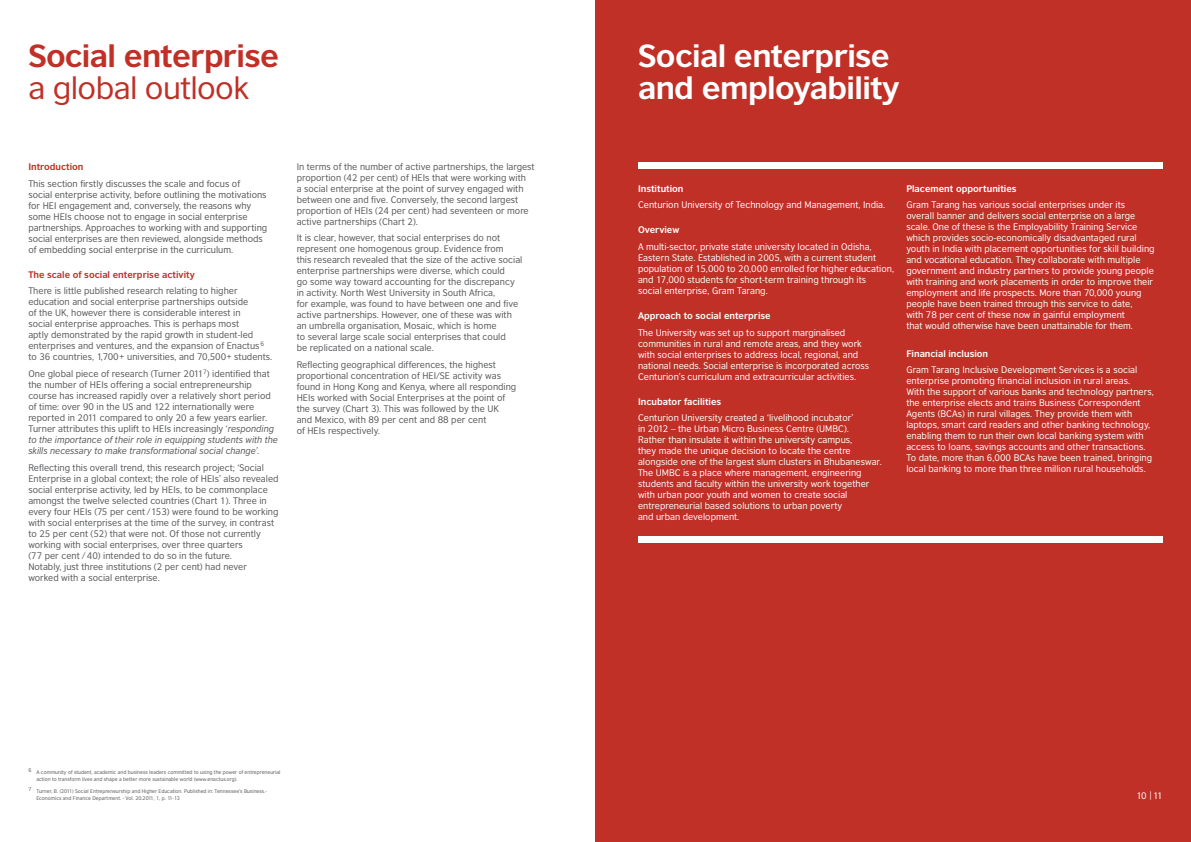
<style>
.page{position:relative;width:1191px;height:842px;background:#fff}
.page>*{position:absolute;margin:0;border:0;box-sizing:border-box;transform-origin:0 0}
.t1{font:700 30px/32px "British Council Sans";letter-spacing:-.02em;color:#fff;scale:1.04 1}
.t2{font:700 30px "British Council Sans";letter-spacing:-.02em;color:#c03027;scale:1.04 1}
.t3{font:30px "British Council Sans";letter-spacing:-.02em;color:#c03027;scale:1.04 1}
.t4{font:9px/11px "British Council Sans";color:#58595b}
.t5{font:9px/11px "British Council Sans";color:#fff}
.t6{font:9px/11px "British Council Sans";color:#565759}
.t7{font:700 9px "British Council Sans";color:#fff}
.t8{font:700 9px "British Council Sans";color:#c03027}
.t9{font:5px/6.5px "British Council Sans";color:#58595b}
.s1{font-style:italic}
</style>
<div class="page">
<div style="left:595px;top:0;width:596px;height:842px;background:#c03027"></div>
<div style="left:638px;top:163px;width:524px;height:6px;background:#fff"></div>
<div style="left:638px;top:536px;width:524px;height:7px;background:#fff"></div>
<h1 class="t2" style="left:28px;top:37px;width:242px">Social enterprise</h1>
<h1 class="t3" style="left:28px;top:70px;width:214px">a global outlook</h1>
<p class="t8" style="left:28px;top:161px;width:57px">Introduction</p>
<p class="t6" style="left:28px;top:178px;width:240px">This section firstly discusses the scale and focus of<br>social enterprise activity, before outlining the motivations for HEI engagement and, conversely, the reasons why some HEIs choose not to engage in social enterprise partnerships. Approaches to working with and supporting social enterprises are then reviewed, alongside methods of embedding social enterprise in the curriculum.</p>
<p class="t8" style="left:28px;top:269px;width:168px">The scale of social enterprise activity</p>
<p class="t4" style="left:28px;top:285px;width:245px">There is little published research relating to higher education and social enterprise partnerships outside<br>of the UK, however there is considerable interest in<br>social enterprise approaches. This is perhaps most<br>aptly demonstrated by the rapid growth in student-led enterprises and ventures, and the expansion of Enactus <sup>6 </sup>to 36 countries, 1,700+ universities, and 70,500+ students.</p>
<p class="t4" style="left:28px;top:368px;width:251px">One global piece of research (Turner 2011<sup>7</sup>) identified that the number of HEIs offering a social entrepreneurship course has increased rapidly over a relatively short period of time: over 90 in the US and 122 internationally were reported in 2011 compared to only 20 a few years earlier.<br>Turner attributes this uplift to HEIs increasingly ‘<span class="s1">responding to the importance of their role in equipping students with the skills necessary to make transformational social change’.</span></p>
<p class="t4" style="left:28px;top:462px;width:252px">Reflecting this overall trend, this research project; ‘Social Enterprise in a global context; the role of HEIs’ also revealed social enterprise activity, led by HEIs, to be commonplace amongst the twelve selected countries (Chart 1). Three in every four HEIs (75 per cent /153) were found to be working with social enterprises at the time of the survey, in contrast to 25 per cent (52) that were not. Of those not currently working with social enterprises, over three quarters<br>(77 per cent /40) intended to do so in the future.<br>Notably, just three institutions (2 per cent) had never worked with a social enterprise.</p>
<p class="t4" style="left:297px;top:161px;width:239px">In terms of the number of active partnerships, the largest proportion (42 per cent) of HEIs that were working with<br>a social enterprise at the point of survey engaged with between one and five. Conversely, the second largest proportion of HEIs (24 per cent) had seventeen or more active partnerships (Chart 2).</p>
<p class="t4" style="left:297px;top:232px;width:227px">It is clear, however, that social enterprises do not represent one homogenous group. Evidence from<br>this research revealed that the size of the active social enterprise partnerships were diverse, which could<br>go some way toward accounting for the discrepancy in activity. North West University in South Africa,<br>for example, was found to have between one and five active partnerships. However, one of these was with an umbrella organisation, Mosaic, which is home<br>to several large scale social enterprises that could<br>be replicated on a national scale.</p>
<p class="t4" style="left:297px;top:359px;width:221px">Reflecting geographical differences, the highest proportional concentration of HEI/SE activity was found in Hong Kong and Kenya, where all responding HEIs worked with Social Enterprises at the point of the survey (Chart 3). This was followed by the UK and Mexico, with 89 per cent and 88 per cent<br>of HEIs respectively.</p>
<p class="t9" style="left:36px;top:769px;width:245px;text-indent:-8px">6 A community of student, academic and business leaders committed to using the power of entrepreneurial action to transform lives and shape a better more sustainable world (www.enactus.org).</p>
<p class="t9" style="left:36px;top:788px;width:232px;text-indent:-8px">7 Turner, B. (2011) Social Entrepreneurship and Higher Education. Published in: Tennessee’s Business.-<br>Economics and Finance Department. - Vol. 20.2011, 1, p. 11-13</p>
<h1 class="t1" style="left:638px;top:39px;width:253px">Social enterprise and employability</h1>
<p class="t7" style="left:638px;top:183px;width:47px">Institution</p>
<p class="t5" style="left:638px;top:199px;width:249px">Centurion University of Technology and Management, India.</p>
<p class="t7" style="left:638px;top:224px;width:43px">Overview</p>
<p class="t5" style="left:638px;top:241px;width:257px">A multi-sector, private state university located in Odisha, Eastern State. Established in 2005, with a current student population of 15,000 to 20,000 enrolled for higher education, and 17,000 students for short-term training through its<br>social enterprise, Gram Tarang.</p>
<p class="t7" style="left:638px;top:310px;width:134px">Approach to social enterprise</p>
<p class="t5" style="left:638px;top:327px;width:232px">The University was set up to support marginalised communities in rural and remote areas, and they work with social enterprises to address local, regional, and national needs. Social enterprise is incorporated across Centurion’s curriculum and extracurricular activities.</p>
<p class="t7" style="left:638px;top:396px;width:85px">Incubator facilities</p>
<p class="t5" style="left:638px;top:412px;width:245px">Centurion University created a ‘livelihood incubator’<br>in 2012 – the Urban Micro Business Centre (UMBC).<br>Rather than insulate it within the university campus,<br>they made the unique decision to locate the centre alongside one of the largest slum clusters in Bhubaneswar.<br>The UMBC is a place where management, engineering students and faculty within the university work together with urban poor youth and women to create social entrepreneurial based solutions to urban poverty<br>and urban development.</p>
<p class="t7" style="left:906px;top:183px;width:112px">Placement opportunities</p>
<p class="t5" style="left:906px;top:199px;width:250px">Gram Tarang has various social enterprises under its overall banner and delivers social enterprise on a large scale. One of these is the Employability Training Service which provides socio-economically disadvantaged rural youth in India with placement opportunities for skill building and vocational education. They collaborate with multiple government and industry partners to provide young people with training and work placements in order to improve their employment and life prospects. More than 70,000 young people have been trained through this service to date,<br>with 78 per cent of these now in gainful employment<br>that would otherwise have been unattainable for them.</p>
<p class="t7" style="left:906px;top:348px;width:83px">Financial inclusion</p>
<p class="t5" style="left:906px;top:364px;width:249px">Gram Tarang Inclusive Development Services is a social enterprise promoting financial inclusion in rural areas.<br>With the support of various banks and technology partners, the enterprise elects and trains Business Correspondent Agents (BCAs) in rural villages. They provide them with laptops, smart card readers and other banking technology, enabling them to run their own local banking system with access to loans, savings accounts and other transactions.<br>To date, more than 6,000 BCAs have been trained, bringing local banking to more than three million rural households.</p>
<p class="t5" style="left:1136px;top:790px;width:28px">10 | 11</p>
</div>
